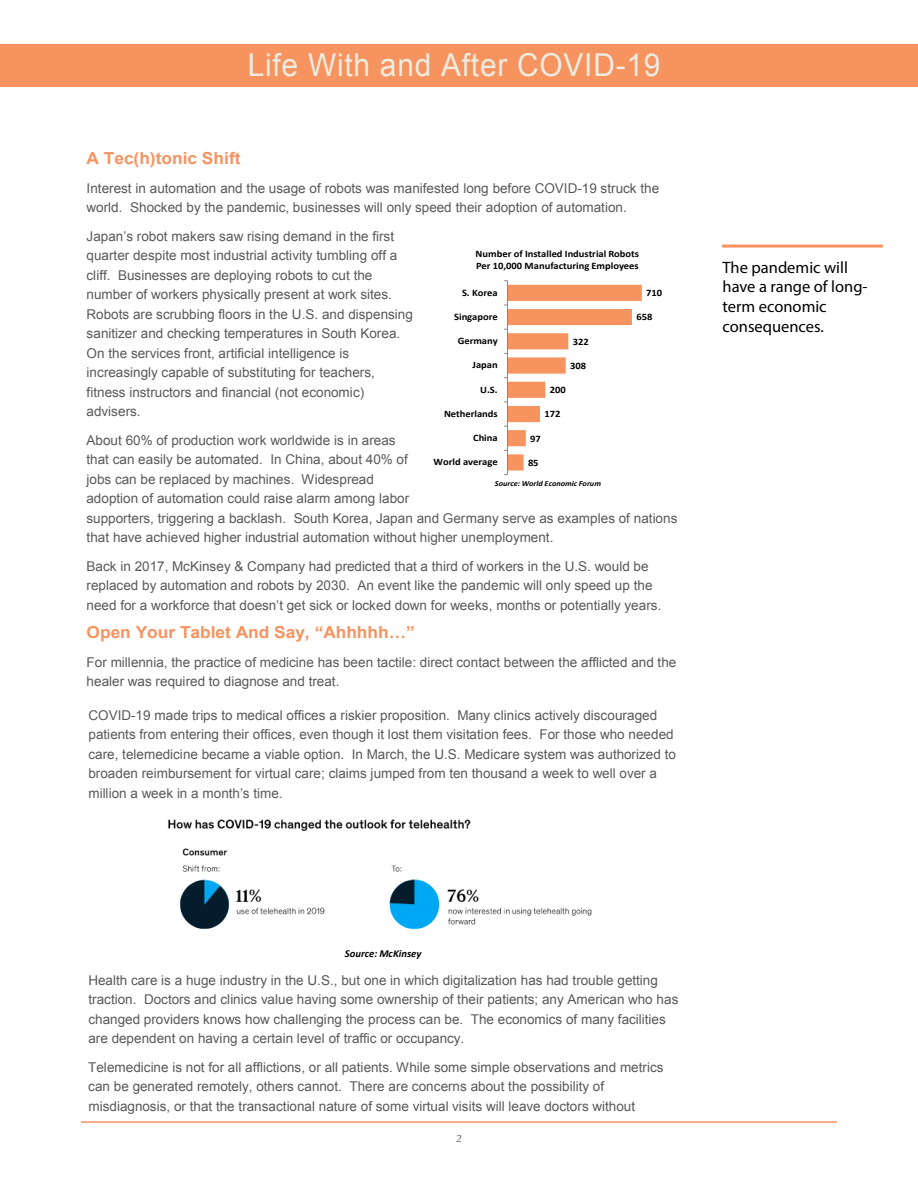
<style>
.page{position:relative;width:918px;height:1188px;background:#fff}
.page>*{position:absolute;margin:0;border:0;box-sizing:border-box;transform-origin:0 0}
.t1{font:31.5px "Arial";letter-spacing:.025em;color:#eeece1;scale:.95 1}
.t2{font:16.5px/19.8px "Myriad Pro";color:#000}
.t3{font:700 16.5px "Arial";color:#f6935f;scale:1.05 1}
.t4{font:13.5px/19.5px "Arial";letter-spacing:.005em;color:#595959}
.t5{font:italic 700 10.65px "Calibri";color:#000}
.t6{font:italic 10.5px "Book Antiqua";color:#555759;scale:1.13 1}
.t7{font:700 9.9px/12px "Calibri";color:#000;scale:1.07 1}
.t8{font:italic 700 7.8px "Calibri";color:#000;scale:1.07 1}
</style>
<div class="page">
<hr style="left:81px;top:1121px;width:756px;height:2px;background:#f6935f">
<div style="left:0;top:44px;width:918px;height:43px;background:#f6935f"></div>
<svg style="left:504px;top:280px;width:138px;height:195px"></svg>
<hr style="left:722px;top:245px;width:161px;height:3px;background:#f6935f">
<img style="left:168px;top:819px;width:424px;height:111px">
<h1 class="t1" style="left:248px;top:45px;width:436px">Life With and After COVID-19</h1>
<p class="t3" style="left:87px;top:148px;width:148px">A Tec(h)tonic Shift</p>
<p class="t4" style="left:87px;top:179px;width:574px">Interest in automation and the usage of robots was manifested long before COVID-19 struck the world. Shocked by the pandemic, businesses will only speed their adoption of automation.</p>
<p class="t4" style="left:86px;top:226px;width:328px">Japan’s robot makers saw rising demand in the first quarter despite most industrial activity tumbling off a cliff. Businesses are deploying robots to cut the number of workers physically present at work sites.<br>Robots are scrubbing floors in the U.S. and dispensing sanitizer and checking temperatures in South Korea.<br>On the services front, artificial intelligence is increasingly capable of substituting for teachers, fitness instructors and financial (not economic) advisers.</p>
<p class="t4" style="left:86px;top:431px;width:593px">About 60% of production work worldwide is in areas<br>that can easily be automated. In China, about 40% of<br>jobs can be replaced by machines. Widespread<br>adoption of automation could raise alarm among labor<br>supporters, triggering a backlash. South Korea, Japan and Germany serve as examples of nations that have achieved higher industrial automation without higher unemployment.</p>
<p class="t4" style="left:86px;top:557px;width:577px">Back in 2017, McKinsey &amp; Company had predicted that a third of workers in the U.S. would be replaced by automation and robots by 2030. An event like the pandemic will only speed up the need for a workforce that doesn’t get sick or locked down for weeks, months or potentially years.</p>
<p class="t3" style="left:87px;top:622px;width:314px">Open Your Tablet And Say, “Ahhhhh…”</p>
<p class="t4" style="left:87px;top:653px;width:591px">For millennia, the practice of medicine has been tactile: direct contact between the afflicted and the healer was required to diagnose and treat.</p>
<p class="t7" style="left:476px;top:248px;width:154px">Number of Installed Industrial Robots<br>Per 10,000 Manufacturing Employees</p>
<p class="t7" style="left:462px;top:286px;width:35px">S. Korea</p>
<p class="t7" style="left:646px;top:287px;width:16px">710</p>
<p class="t7" style="left:454px;top:311px;width:42px">Singapore</p>
<p class="t7" style="left:636px;top:311px;width:16px">658</p>
<p class="t7" style="left:458px;top:335px;width:39px">Germany</p>
<p class="t7" style="left:573px;top:335px;width:16px">322</p>
<p class="t7" style="left:473px;top:359px;width:25px">Japan</p>
<p class="t7" style="left:570px;top:360px;width:16px">308</p>
<p class="t7" style="left:480px;top:383px;width:18px">U.S.</p>
<p class="t7" style="left:550px;top:384px;width:16px">200</p>
<p class="t7" style="left:444px;top:408px;width:52px">Netherlands</p>
<p class="t7" style="left:544px;top:408px;width:16px">172</p>
<p class="t7" style="left:473px;top:432px;width:25px">China</p>
<p class="t7" style="left:530px;top:432px;width:11px">97</p>
<p class="t7" style="left:434px;top:456px;width:61px">World average</p>
<p class="t7" style="left:528px;top:457px;width:11px">85</p>
<p class="t8" style="left:495px;top:478px;width:101px">Source: World Economic Forum</p>
<p class="t4" style="left:88px;top:705px;width:589px">COVID-19 made trips to medical offices a riskier proposition. Many clinics actively discouraged patients from entering their offices, even though it lost them visitation fees. For those who needed care, telemedicine became a viable option. In March, the U.S. Medicare system was authorized to broaden reimbursement for virtual care; claims jumped from ten thousand a week to well over a million a week in a month’s time.</p>
<p class="t2" style="left:723px;top:257px;width:147px">The pandemic will have a range of long&shy;term economic consequences.</p>
<p class="t5" style="left:345px;top:947px;width:78px">Source: McKinsey</p>
<p class="t4" style="left:88px;top:970px;width:592px">Health care is a huge industry in the U.S., but one in which digitalization has had trouble getting traction. Doctors and clinics value having some ownership of their patients; any American who has changed providers knows how challenging the process can be. The economics of many facilities are dependent on having a certain level of traffic or occupancy.</p>
<p class="t4" style="left:88px;top:1057px;width:577px">Telemedicine is not for all afflictions, or all patients. While some simple observations and metrics can be generated remotely, others cannot. There are concerns about the possibility of misdiagnosis, or that the transactional nature of some virtual visits will leave doctors without</p>
<p class="t6" style="left:456px;top:1132px;width:7px">2</p>
</div>
